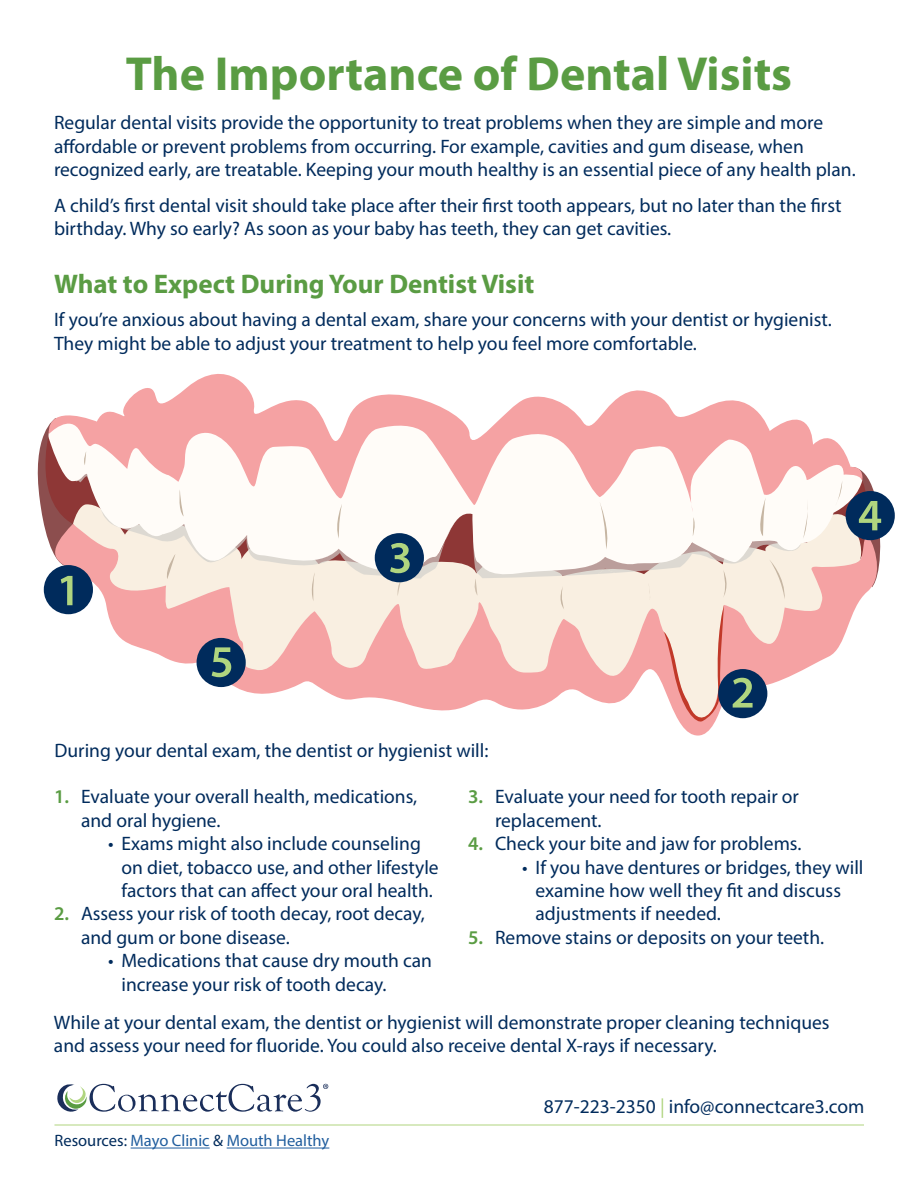
<style>
.page{position:relative;width:918px;height:1188px;background:#fff}
.page>*{position:absolute;margin:0;border:0;box-sizing:border-box;transform-origin:0 0}
.t1{font:700 48px "Myriad Pro";color:#5a9c43}
.t2{font:700 27px "Myriad Pro";color:#5a9c43}
.t3{font:19.5px/23.4px "Myriad Pro";color:#002b5c}
.t4{font:16.5px "Myriad Pro";color:#215e9e}
.s1{font-weight:600;color:#5a9c43}
.s2{color:#002b5c}
.s3{color:#b0d57f}
</style>
<div class="page">
<svg style="left:681px;top:524px;width:191px;height:212px"></svg>
<svg style="left:56px;top:374px;width:793px;height:106px"></svg>
<hr style="left:131px;top:1148px;width:79px;height:1px;background:#215e9e">
<hr style="left:227px;top:1148px;width:102px;height:1px;background:#215e9e">
<svg style="left:57px;top:1083px;width:271px;height:29px"></svg>
<div style="left:846px;top:491px;width:49px;height:49px;background:#002b5c;border-radius:50%"></div>
<svg style="left:835px;top:463px;width:46px;height:124px"></svg>
<svg style="left:38px;top:418px;width:771px;height:307px"></svg>
<hr style="left:54px;top:1125px;width:810px;height:1px;background:#b0d57f">
<h1 class="t1" style="left:126px;top:43px;width:668px">The Importance of Dental Visits</h1>
<p class="t3" style="left:54px;top:111px;width:803px">Regular dental visits provide the opportunity to treat problems when they are simple and more affordable or prevent problems from occurring. For example, cavities and gum disease, when recognized early, are treatable. Keeping your mouth healthy is an essential piece of any health plan.</p>
<p class="t3" style="left:54px;top:193px;width:789px">A child’s first dental visit should take place after their first tooth appears, but no later than the first birthday. Why so early? As soon as your baby has teeth, they can get cavities.</p>
<h2 class="t2" style="left:54px;top:267px;width:482px">What to Expect During Your Dentist Visit</h2>
<p class="t3" style="left:54px;top:308px;width:779px">If you’re anxious about having a dental exam, share your concerns with your dentist or hygienist.<br>They might be able to adjust your treatment to help you feel more comfortable.</p>
<p class="t3" style="left:54px;top:739px;width:436px">During your dental exam, the dentist or hygienist will:</p>
<p class="t3" style="left:81px;top:785px;width:338px;text-indent:-27px"><span class="s1">1.</span> Evaluate your overall health, medications, and oral hygiene.</p>
<p class="t3" style="left:122px;top:832px;width:319px;text-indent:-13px">• Exams might also include counseling on diet, tobacco use, and other lifestyle factors that can affect your oral health.</p>
<p class="t3" style="left:81px;top:902px;width:345px;text-indent:-27px"><span class="s1">2.</span> Assess your risk of tooth decay, root decay, and gum or bone disease.</p>
<p class="t3" style="left:122px;top:949px;width:312px;text-indent:-13px">• Medications that cause dry mouth can increase your risk of tooth decay.</p>
<p class="t3" style="left:495px;top:785px;width:305px;text-indent:-27px"><span class="s1">3.</span> Evaluate your need for tooth repair or replacement.</p>
<p class="t3" style="left:468px;top:832px;width:335px"><span class="s1">4.</span> Check your bite and jaw for problems.</p>
<p class="t3" style="left:536px;top:855px;width:330px;text-indent:-13px">• If you have dentures or bridges, they will examine how well they fit and discuss adjustments if needed.</p>
<p class="t3" style="left:468px;top:925px;width:358px"><span class="s1">5.</span> Remove stains or deposits on your teeth.</p>
<p class="t3" style="left:54px;top:1010px;width:777px">While at your dental exam, the dentist or hygienist will demonstrate proper cleaning techniques and assess your need for fluoride. You could also receive dental X-rays if necessary.</p>
<p class="t4" style="left:54px;top:1131px;width:276px"><span class="s2">Resources:</span> Mayo Clinic <span class="s2">&amp;</span> Mouth Healthy</p>
<p class="t3" style="left:544px;top:1094px;width:322px">877-223-2350 <span class="s3">|</span> info@connectcare3.com</p>
</div>
